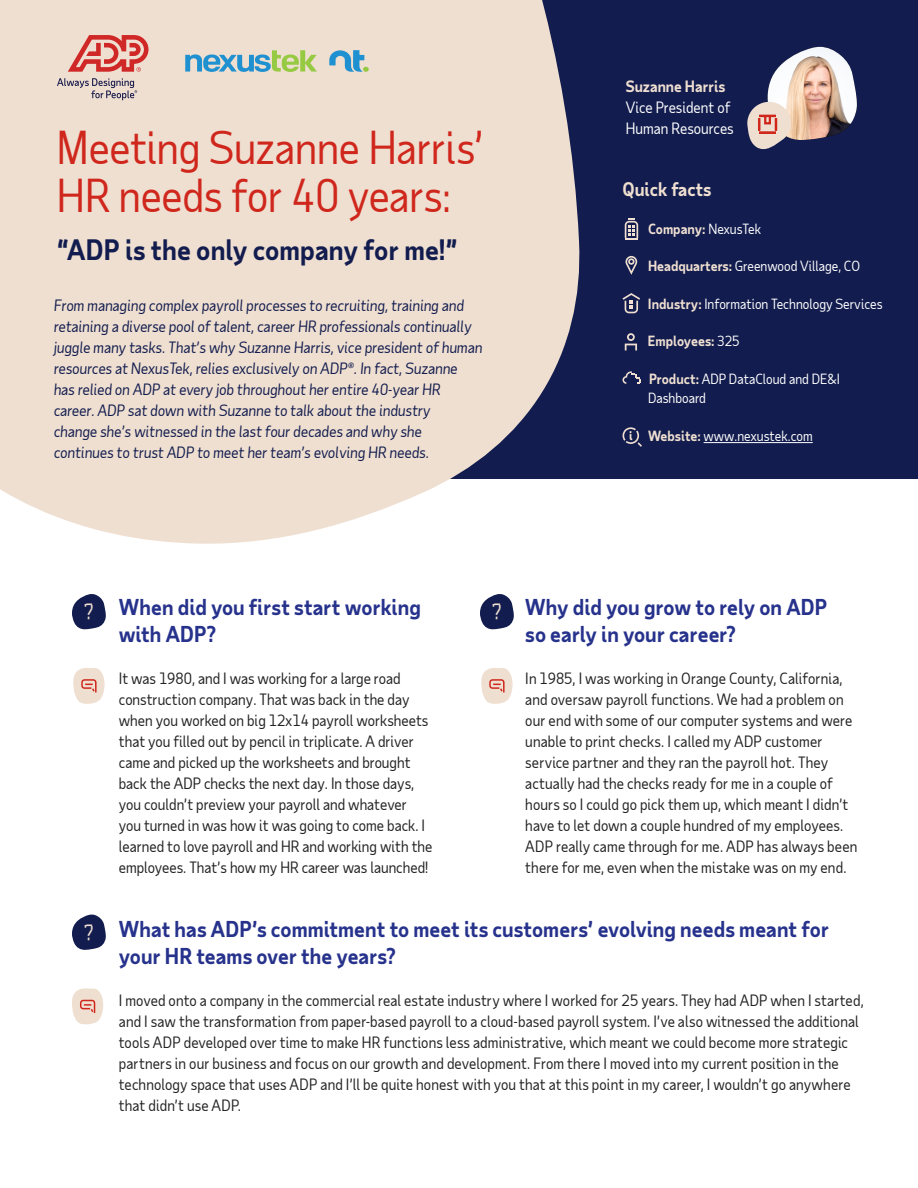
<style>
.page{position:relative;width:918px;height:1188px;background:#fff}
.page>*{position:absolute;margin:0;border:0;box-sizing:border-box;transform-origin:0 0}
.t1{font:43.5px/48px "Taub Sans";letter-spacing:-.005em;color:#d0271d}
.t2{font:700 27px "Taub Sans";letter-spacing:.005em;color:#121c4e}
.t3{font:700 21px/27px "Taub Sans";letter-spacing:.005em;color:#26328c}
.t4{font:21px "Taub Display 30";color:#efdfd1}
.t5{font:700 18px "Taub Sans";color:#efdfd1}
.t6{font:15px/21px "Taub Sans";letter-spacing:.005em;color:#222}
.t7{font:italic 15px/21px "Taub Sans";color:#121c4e}
.t8{font:15px/21px "Taub Sans";color:#fff}
.t9{font:700 15px "Taub Sans";color:#efdfd1}
.t10{font:13.5px/19.5px "Taub Sans";color:#fff}
.t11{font:700 13.5px "Taub Sans";color:#efdfd1}
.s1{font-weight:400;color:#fff}
.s2{font-weight:700;color:#efdfd1}
</style>
<div class="page">
<div style="left:0;top:0;width:918px;height:478px;background:#121c4e"></div>
<svg style="left:0;top:0;width:584px;height:544px;background:#e6d8cd"></svg>
<svg style="left:57px;top:78px;width:80px;height:22px;background:#c7bab8"></svg>
<svg style="left:68px;top:35px;width:80px;height:37px;background:#e08880"></svg>
<svg style="left:747px;top:46px;width:110px;height:104px"></svg>
<hr style="left:704px;top:442px;width:109px;height:1px;background:#fff">
<svg style="left:622px;top:293px;width:18px;height:20px"></svg>
<svg style="left:622px;top:371px;width:19px;height:13px"></svg>
<svg style="left:622px;top:427px;width:20px;height:20px"></svg>
<svg style="left:625px;top:218px;width:13px;height:22px"></svg>
<svg style="left:625px;top:256px;width:12px;height:19px"></svg>
<svg style="left:625px;top:333px;width:12px;height:17px"></svg>
<svg style="left:185px;top:50px;width:132px;height:22px;background:#a0c3b7"></svg>
<svg style="left:329px;top:50px;width:40px;height:22px"></svg>
<svg style="left:72px;top:594px;width:34px;height:35px"></svg>
<svg style="left:73px;top:668px;width:32px;height:36px"></svg>
<svg style="left:480px;top:594px;width:34px;height:35px"></svg>
<svg style="left:481px;top:668px;width:32px;height:36px"></svg>
<svg style="left:72px;top:914px;width:34px;height:36px"></svg>
<svg style="left:72px;top:988px;width:31px;height:36px"></svg>
<h1 class="t1" style="left:57px;top:123px;width:428px">Meeting Suzanne Harris’<br>HR needs for 40 years:</h1>
<h2 class="t2" style="left:57px;top:232px;width:402px">“ADP is the only company for me!”</h2>
<p class="t7" style="left:54px;top:294px;width:430px">From managing complex payroll processes to recruiting, training and retaining a diverse pool of talent, career HR professionals continually juggle many tasks. That’s why Suzanne Harris, vice president of human resources at NexusTek, relies exclusively on ADP®. In fact, Suzanne has relied on ADP at every job throughout her entire 40-year HR career. ADP sat down with Suzanne to talk about the industry<br>change she’s witnessed in the last four decades and why she continues to trust ADP to meet her team’s evolving HR needs.</p>
<p class="t9" style="left:626px;top:77px;width:101px">Suzanne Harris</p>
<p class="t8" style="left:626px;top:97px;width:109px">Vice President of<br>Human Resources</p>
<p class="t5" style="left:622px;top:178px;width:90px">Quick facts</p>
<p class="t11" style="left:648px;top:220px;width:115px">Company: <span class="s1">NexusTek</span></p>
<p class="t10" style="left:648px;top:256px;width:214px"><span class="s2">Headquarters:</span> Greenwood Village, CO</p>
<p class="t10" style="left:648px;top:294px;width:236px"><span class="s2">Industry:</span> Information Technology Services</p>
<p class="t11" style="left:648px;top:332px;width:93px">Employees: <span class="s1">325</span></p>
<p class="t10" style="left:648px;top:369px;width:194px"><span class="s2">Product:</span> ADP DataCloud and DE&amp;I<br>Dashboard</p>
<p class="t10" style="left:648px;top:426px;width:166px"><span class="s2">Website:</span> www.nexustek.com</p>
<h3 class="t3" style="left:119px;top:593px;width:304px">When did you first start working with ADP?</h3>
<p class="t6" style="left:119px;top:668px;width:315px">It was 1980, and I was working for a large road construction company. That was back in the day when you worked on big 12x14 payroll worksheets that you filled out by pencil in triplicate. A driver came and picked up the worksheets and brought back the ADP checks the next day. In those days, you couldn’t preview your payroll and whatever you turned in was how it was going to come back. I learned to love payroll and HR and working with the employees. That’s how my HR career was launched!</p>
<h3 class="t4" style="left:84px;top:598px;width:12px">?</h3>
<h3 class="t4" style="left:492px;top:598px;width:12px">?</h3>
<h3 class="t3" style="left:525px;top:593px;width:304px">Why did you grow to rely on ADP so early in your career?</h3>
<p class="t6" style="left:525px;top:668px;width:334px">In 1985, I was working in Orange County, California, and oversaw payroll functions. We had a problem on our end with some of our computer systems and were unable to print checks. I called my ADP customer service partner and they ran the payroll hot. They actually had the checks ready for me in a couple of hours so I could go pick them up, which meant I didn’t have to let down a couple hundred of my employees.<br>ADP really came through for me. ADP has always been there for me, even when the mistake was on my end.</p>
<h3 class="t4" style="left:84px;top:919px;width:12px">?</h3>
<h3 class="t3" style="left:119px;top:915px;width:712px">What has ADP’s commitment to meet its customers’ evolving needs meant for your HR teams over the years?</h3>
<p class="t6" style="left:119px;top:990px;width:747px">I moved onto a company in the commercial real estate industry where I worked for 25 years. They had ADP when I started, and I saw the transformation from paper-based payroll to a cloud-based payroll system. I’ve also witnessed the additional tools ADP developed over time to make HR functions less administrative, which meant we could become more strategic partners in our business and focus on our growth and development. From there I moved into my current position in the technology space that uses ADP and I’ll be quite honest with you that at this point in my career, I wouldn’t go anywhere that didn’t use ADP.</p>
</div>
